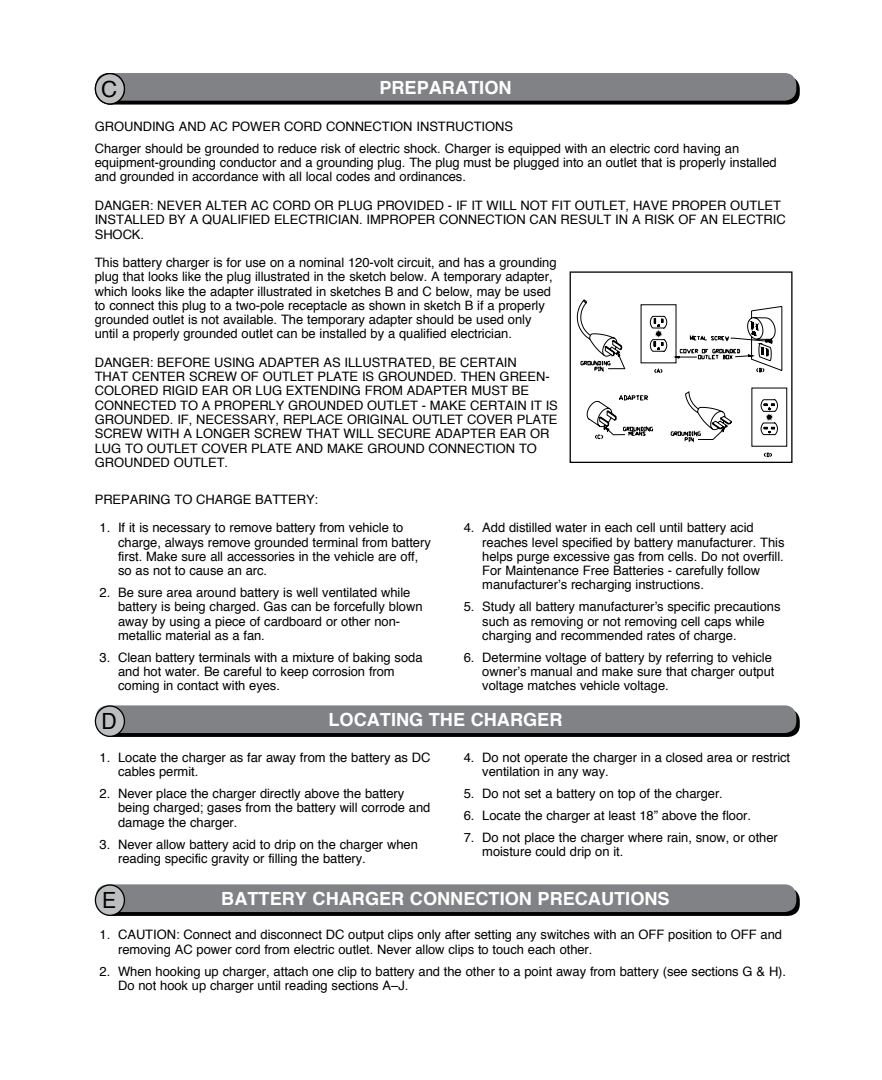
<style>
.page{position:relative;width:882px;height:1080px;background:#fff}
.page>*{position:absolute;margin:0;border:0;box-sizing:border-box;transform-origin:0 0}
.t1{font:22.4px "Helvetica";color:#000;scale:.95 1}
.t2{font:700 18.2px "Helvetica";color:#fff}
.t3{font:13px/14.2px "Helvetica";letter-spacing:-.005em;color:#000}
</style>
<div class="page">
<div style="left:99px;top:77px;width:701px;height:28px;background:#000;border-radius:12px"></div>
<div style="left:96px;top:73px;width:700px;height:28px;background:#808285;border-radius:12px"></div>
<div style="left:99px;top:709px;width:701px;height:28px;background:#000;border-radius:12px"></div>
<div style="left:96px;top:705px;width:700px;height:28px;background:#808285;border-radius:12px"></div>
<div style="left:95px;top:706px;width:29px;height:30px;background:#bcbec0;border-radius:50%"></div>
<div style="left:95px;top:705px;width:30px;height:32px;border:1px solid #000;border-radius:50%"></div>
<div style="left:99px;top:888px;width:701px;height:28px;background:#000;border-radius:12px"></div>
<div style="left:96px;top:884px;width:700px;height:28px;background:#808285;border-radius:12px"></div>
<div style="left:95px;top:885px;width:29px;height:30px;background:#bcbec0;border-radius:50%"></div>
<div style="left:95px;top:884px;width:30px;height:32px;border:1px solid #000;border-radius:50%"></div>
<div style="left:95px;top:74px;width:29px;height:30px;background:#bcbec0;border-radius:50%"></div>
<div style="left:95px;top:73px;width:30px;height:32px;border:1px solid #000;border-radius:50%"></div>
<svg style="left:577px;top:299px;width:210px;height:158px"></svg>
<div style="left:570px;top:271px;width:223px;height:192px;border:1px solid #000"></div>
<h1 class="t1" style="left:102px;top:71px;width:18px">C</h1>
<h2 class="t2" style="left:379px;top:73px;width:134px">PREPARATION</h2>
<p class="t3" style="left:95px;top:116px;width:646px;line-height:22px">GROUNDING AND AC POWER CORD CONNECTION INSTRUCTIONS<br>Charger should be grounded to reduce risk of electric shock. Charger is equipped with an electric cord having an</p>
<p class="t3" style="left:95px;top:156px;width:683px">equipment-grounding conductor and a grounding plug. The plug must be plugged into an outlet that is properly installed and grounded in accordance with all local codes and ordinances.</p>
<p class="t3" style="left:95px;top:199px;width:692px">DANGER: NEVER ALTER AC CORD OR PLUG PROVIDED - IF IT WILL NOT FIT OUTLET, HAVE PROPER OUTLET<br>INSTALLED BY A QUALIFIED ELECTRICIAN. IMPROPER CONNECTION CAN RESULT IN A RISK OF AN ELECTRIC<br>SHOCK.</p>
<p class="t3" style="left:95px;top:256px;width:463px">This battery charger is for use on a nominal 120-volt circuit, and has a grounding plug that looks like the plug illustrated in the sketch below. A temporary adapter, which looks like the adapter illustrated in sketches B and C below, may be used to connect this plug to a two-pole receptacle as shown in sketch B if a properly grounded outlet is not available. The temporary adapter should be used only until a properly grounded outlet can be installed by a qualified electrician.</p>
<p class="t3" style="left:95px;top:356px;width:465px">DANGER: BEFORE USING ADAPTER AS ILLUSTRATED, BE CERTAIN<br>THAT CENTER SCREW OF OUTLET PLATE IS GROUNDED. THEN GREEN-COLORED RIGID EAR OR LUG EXTENDING FROM ADAPTER MUST BE CONNECTED TO A PROPERLY GROUNDED OUTLET - MAKE CERTAIN IT IS GROUNDED. IF, NECESSARY, REPLACE ORIGINAL OUTLET COVER PLATE SCREW WITH A LONGER SCREW THAT WILL SECURE ADAPTER EAR OR LUG TO OUTLET COVER PLATE AND MAKE GROUND CONNECTION TO GROUNDED OUTLET.</p>
<p class="t3" style="left:95px;top:492px;width:225px">PREPARING TO CHARGE BATTERY:</p>
<p class="t3" style="left:118px;top:521px;width:314px;text-indent:-18px">1. If it is necessary to remove battery from vehicle to charge, always remove grounded terminal from battery first. Make sure all accessories in the vehicle are off, so as not to cause an arc.</p>
<p class="t3" style="left:118px;top:586px;width:306px;text-indent:-18px">2. Be sure area around battery is well ventilated while battery is being charged. Gas can be forcefully blown away by using a piece of cardboard or other non&shy;metallic material as a fan.</p>
<p class="t3" style="left:118px;top:651px;width:306px;text-indent:-18px">3. Clean battery terminals with a mixture of baking soda and hot water. Be careful to keep corrosion from coming in contact with eyes.</p>
<p class="t3" style="left:482px;top:521px;width:304px;text-indent:-18px">4. Add distilled water in each cell until battery acid reaches level specified by battery manufacturer. This helps purge excessive gas from cells. Do not overfill.<br>For Maintenance Free Batteries - carefully follow manufacturer’s recharging instructions.</p>
<p class="t3" style="left:482px;top:600px;width:300px;text-indent:-18px">5. Study all battery manufacturer’s specific precautions such as removing or not removing cell caps while charging and recommended rates of charge.</p>
<p class="t3" style="left:482px;top:651px;width:294px;text-indent:-18px">6. Determine voltage of battery by referring to vehicle owner’s manual and make sure that charger output voltage matches vehicle voltage.</p>
<h1 class="t1" style="left:102px;top:704px;width:18px">D</h1>
<h2 class="t2" style="left:329px;top:705px;width:236px">LOCATING THE CHARGER</h2>
<p class="t3" style="left:118px;top:751px;width:314px;text-indent:-18px">1. Locate the charger as far away from the battery as DC cables permit.</p>
<p class="t3" style="left:118px;top:787px;width:314px;text-indent:-18px">2. Never place the charger directly above the battery being charged; gases from the battery will corrode and damage the charger.</p>
<p class="t3" style="left:118px;top:837px;width:301px;text-indent:-18px">3. Never allow battery acid to drip on the charger when reading specific gravity or filling the battery.</p>
<p class="t3" style="left:482px;top:751px;width:309px;text-indent:-18px">4. Do not operate the charger in a closed area or restrict ventilation in any way.</p>
<p class="t3" style="left:464px;top:787px;width:261px">5. Do not set a battery on top of the charger.</p>
<p class="t3" style="left:464px;top:809px;width:289px">6. Locate the charger at least 18” above the floor.</p>
<p class="t3" style="left:482px;top:831px;width:297px;text-indent:-18px">7. Do not place the charger where rain, snow, or other moisture could drip on it.</p>
<h1 class="t1" style="left:102px;top:883px;width:16px">E</h1>
<h2 class="t2" style="left:221px;top:884px;width:450px">BATTERY CHARGER CONNECTION PRECAUTIONS</h2>
<p class="t3" style="left:118px;top:928px;width:665px;text-indent:-18px">1. CAUTION: Connect and disconnect DC output clips only after setting any switches with an OFF position to OFF and removing AC power cord from electric outlet. Never allow clips to touch each other.</p>
<p class="t3" style="left:118px;top:965px;width:670px;text-indent:-18px">2. When hooking up charger, attach one clip to battery and the other to a point away from battery (see sections G &amp; H).<br>Do not hook up charger until reading sections A–J.</p>
</div>
